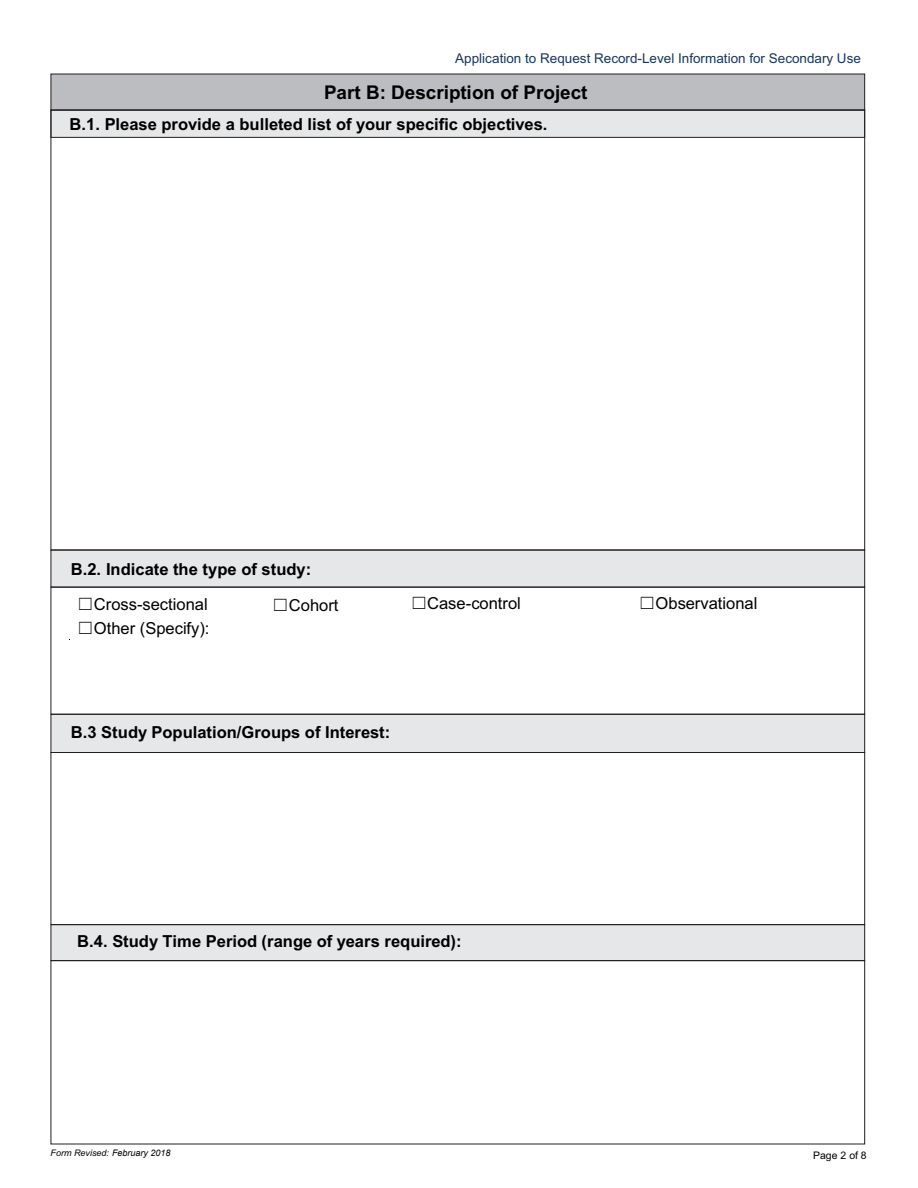
<style>
.page{position:relative;width:918px;height:1188px;background:#fff}
.page>*{position:absolute;margin:0;border:0;box-sizing:border-box;transform-origin:0 0}
.t1{font:700 18.9px "Arial";color:#000}
.t2{font:700 16.5px/35.1px "Arial";color:#000}
.t3{font:16.5px "Arial";color:#000}
.t4{font:13.5px "Arial";color:#17365d}
.t5{font:10.5px "Arial";color:#000}
.t6{font:italic 9px "Arial";color:#000}
.s1{font-family:"MS Gothic";font-weight:400}
.s2{font-weight:400}
.s3{font-family:"MS Gothic"}
.s4{font-style:inherit}
</style>
<div class="page">
<div style="left:51px;top:924px;width:814px;height:37px;background:#e6e7e8"></div>
<div style="left:51px;top:714px;width:814px;height:39px;background:#e6e7e8"></div>
<div style="left:51px;top:550px;width:814px;height:38px;background:#e6e7e8;border:1px solid #231f20"></div>
<div style="left:51px;top:110px;width:814px;height:28px;background:#e6e7e8;border:1px solid #231f20"></div>
<div style="left:51px;top:74px;width:814px;height:36px;background:#bbbdc0;border:1px solid #231f20"></div>
<div style="left:51px;top:587px;width:814px;height:128px;border:1px solid #231f20"></div>
<div style="left:51px;top:752px;width:814px;height:173px;border:1px solid #231f20"></div>
<div style="left:51px;top:960px;width:814px;height:184px;border:1px solid #231f20"></div>
<p class="t4" style="left:455px;top:53px;width:407px">Application to Request Record-Level Information for Secondary Use</p>
<p class="t1" style="left:324px;top:86px;width:265px">Part B: Description of Project</p>
<p class="t2" style="left:70px;top:108px;width:479px">B.1. Please provide a bulleted list of your specific objectives.</p>
<p class="t2" style="left:77px;top:553px;width:235px;text-indent:-6px">B.2. Indicate the type of study: <span class="s1">☐</span><span class="s2">Cross-sectional</span></p>
<p class="t3" style="left:272px;top:599px;width:68px"><span class="s3">☐</span>Cohort</p>
<p class="t3" style="left:411px;top:597px;width:112px"><span class="s3">☐</span>Case-control</p>
<p class="t3" style="left:639px;top:597px;width:120px"><span class="s3">☐</span>Observational</p>
<p class="t3" style="left:77px;top:622px;width:134px"><span class="s3">☐</span>Other (Specify):</p>
<p class="t2" style="left:71px;top:716px;width:321px">B.3 Study Population/Groups of Interest:</p>
<p class="t2" style="left:77px;top:925px;width:386px">B.4. Study Time Period (range of years required):</p>
<p class="t6" style="left:51px;top:1150px;width:121px">Form Revised: <span class="s4">February 2018</span></p>
<p class="t5" style="left:813px;top:1152px;width:55px">Page 2 of 8</p>
</div>
